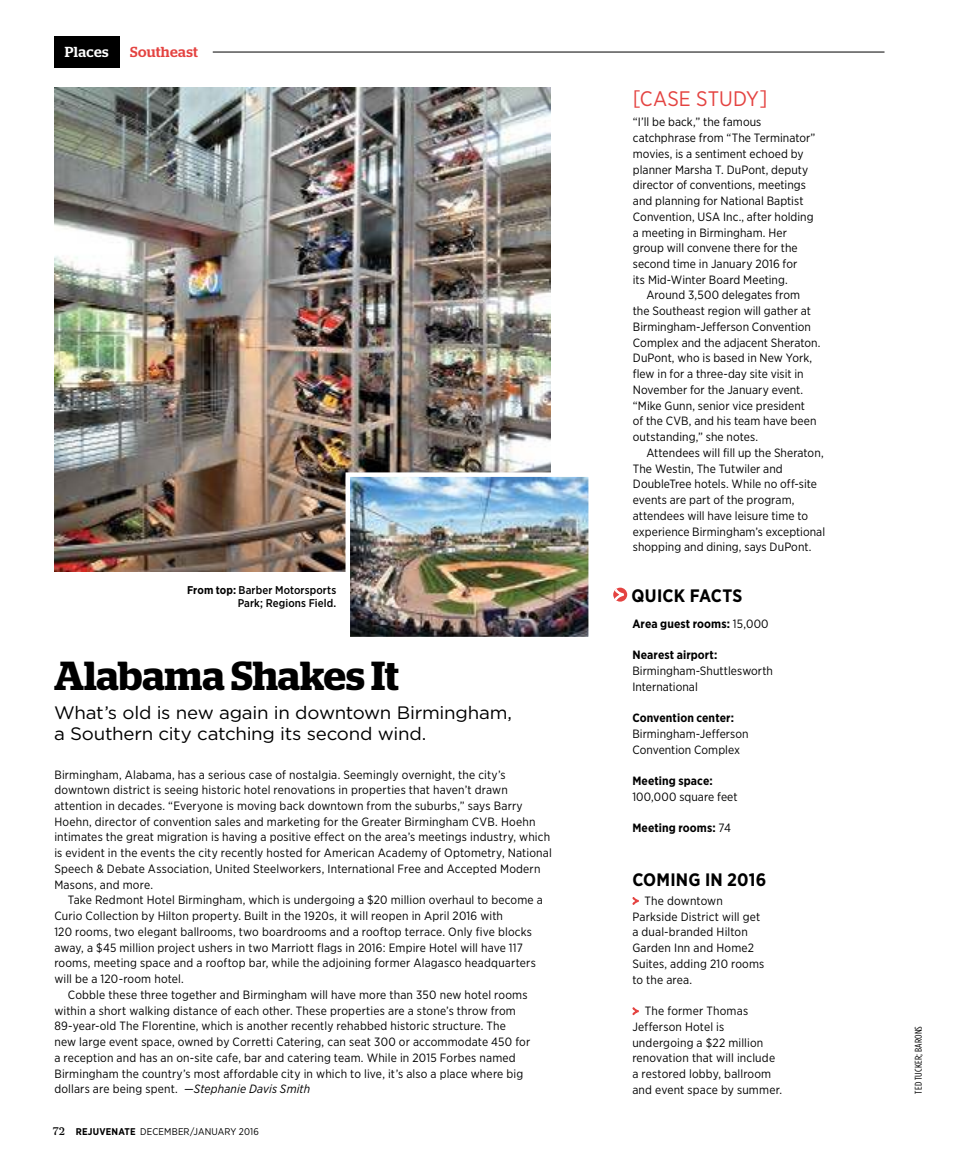
<style>
.page{position:relative;width:972px;height:1161px;background:#fff}
.page>*{position:absolute;margin:0;border:0;box-sizing:border-box;transform-origin:0 0}
.t1{font:600 40.5px "Stag";color:#000}
.t2{font:21px "Gotham Narrow";letter-spacing:.005em;color:#e44341}
.t3{font:18px/21px "Gotham";letter-spacing:-.015em;color:#000;scale:1.04 1}
.t4{font:700 18px "Gotham Narrow";letter-spacing:.015em;color:#000}
.t5{font:500 14.55px "Stag";letter-spacing:.03em;color:#e44341}
.t6{font:500 14.55px "Stag";letter-spacing:.02em;color:#fff}
.t7{font:12px/15.8px "Gotham Narrow";letter-spacing:.01em;color:#000}
.t8{font:700 12px "Gotham Narrow";letter-spacing:.01em;color:#000}
.t9{font:500 11.25px/12.8px "Gotham Narrow";letter-spacing:.01em;color:#000;text-align:right}
.t10{font:9.75px "Gotham Narrow";letter-spacing:.015em;color:#000}
.t11{font:9.75px "Gotham Condensed";letter-spacing:.01em;color:#000;scale:1.12 1}
.s1{font-weight:700}
.s2{font-style:italic}
.s3{font-family:"Farnham Text Regular LF";font-size:11.25px}
.s4{font-weight:400}
</style>
<div class="page">
<img style="left:54px;top:88px;width:496px;height:484px">
<div style="left:54px;top:36px;width:66px;height:32px;background:#000"></div>
<hr style="left:213px;top:52px;width:672px;height:1px;background:#000">
<svg style="left:613px;top:588px;width:14px;height:14px"></svg>
<svg style="left:614px;top:588px;width:12px;height:13px"></svg>
<svg style="left:632px;top:897px;width:7px;height:8px"></svg>
<svg style="left:632px;top:1007px;width:7px;height:9px"></svg>
<img style="left:352px;top:478px;width:235px;height:157px">
<div style="left:346px;top:472px;width:247px;height:169px;border:5px solid #fff"></div>
<p class="t6" style="left:65px;top:44px;width:45px">Places</p>
<p class="t5" style="left:130px;top:44px;width:70px">Southeast</p>
<p class="t9" style="left:187px;top:585px;width:151px"><span class="s1">From top:</span> Barber Motorsports<br>Park; Regions Field.</p>
<h1 class="t1" style="left:54px;top:661px;width:346px">Alabama Shakes It</h1>
<h3 class="t3" style="left:54px;top:703px;width:442px">What’s old is new again in downtown Birmingham, a Southern city catching its second wind.</h3>
<p class="t7" style="left:54px;top:767px;width:499px">Birmingham, Alabama, has a serious case of nostalgia. Seemingly overnight, the city’s downtown district is seeing historic hotel renovations in properties that haven’t drawn attention in decades. “Everyone is moving back downtown from the suburbs,” says Barry Hoehn, director of convention sales and marketing for the Greater Birmingham CVB. Hoehn intimates the great migration is having a positive effect on the area’s meetings industry, which is evident in the events the city recently hosted for American Academy of Optometry, National Speech &amp; Debate Association, United Steelworkers, International Free and Accepted Modern Masons, and more.</p>
<p class="t7" style="left:54px;top:893px;width:490px;text-indent:14px">Take Redmont Hotel Birmingham, which is undergoing a $20 million overhaul to become a Curio Collection by Hilton property. Built in the 1920s, it will reopen in April 2016 with<br>120 rooms, two elegant ballrooms, two boardrooms and a rooftop terrace. Only five blocks away, a $45 million project ushers in two Marriott flags in 2016: Empire Hotel will have 117 rooms, meeting space and a rooftop bar, while the adjoining former Alagasco headquarters will be a 120-room hotel.</p>
<p class="t7" style="left:54px;top:987px;width:477px;text-indent:14px">Cobble these three together and Birmingham will have more than 350 new hotel rooms within a short walking distance of each other. These properties are a stone’s throw from 89-year-old The Florentine, which is another recently rehabbed historic structure. The new large event space, owned by Corretti Catering, can seat 300 or accommodate 450 for a reception and has an on-site cafe, bar and catering team. While in 2015 Forbes named Birmingham the country’s most affordable city in which to live, it’s also a place where big dollars are being spent. <span class="s2">—Stephanie Davis Smith</span></p>
<p class="t10" style="left:53px;top:1127px;width:208px"><span class="s3">72</span> <span class="s1">REJUVENATE</span> DECEMBER/JANUARY 2016</p>
<h2 class="t2" style="left:633px;top:89px;width:136px">[CASE STUDY]</h2>
<p class="t7" style="left:633px;top:115px;width:184px">“I’ll be back,” the famous catchphrase from “The Terminator” movies, is a sentiment echoed by planner Marsha T. DuPont, deputy director of conventions, meetings and planning for National Baptist<br>Convention, USA Inc., after holding a meeting in Birmingham. Her group will convene there for the second time in January 2016 for<br>its Mid-Winter Board Meeting.</p>
<p class="t7" style="left:633px;top:288px;width:189px;text-indent:14px">Around 3,500 delegates from<br>the Southeast region will gather at<br>Birmingham-Jefferson Convention<br>Complex and the adjacent Sheraton.<br>DuPont, who is based in New York, flew in for a three-day site visit in<br>November for the January event. “Mike Gunn, senior vice president<br>of the CVB, and his team have been outstanding,” she notes.</p>
<p class="t7" style="left:633px;top:445px;width:194px;text-indent:14px">Attendees will fill up the Sheraton, The Westin, The Tutwiler and DoubleTree hotels. While no off-site events are part of the program, attendees will have leisure time to experience Birmingham’s exceptional shopping and dining, says DuPont.</p>
<h3 class="t4" style="left:632px;top:587px;width:112px">QUICK FACTS</h3>
<p class="t8" style="left:632px;top:618px;width:138px">Area guest rooms: <span class="s4">15,000</span></p>
<p class="t8" style="left:632px;top:650px;width:87px">Nearest airport:</p>
<p class="t7" style="left:632px;top:664px;width:142px">Birmingham-Shuttlesworth<br>International</p>
<p class="t8" style="left:632px;top:713px;width:103px">Convention center:</p>
<p class="t7" style="left:632px;top:727px;width:118px">Birmingham-Jefferson<br>Convention Complex</p>
<p class="t8" style="left:632px;top:776px;width:82px">Meeting space:</p>
<p class="t7" style="left:632px;top:789px;width:107px">100,000 square feet</p>
<p class="t8" style="left:632px;top:823px;width:100px">Meeting rooms: <span class="s4">74</span></p>
<h3 class="t4" style="left:632px;top:872px;width:135px">COMING IN 2016</h3>
<p class="t7" style="left:632px;top:894px;width:134px;text-indent:12px">The downtown<br>Parkside District will get a dual-branded Hilton<br>Garden Inn and Home2<br>Suites, adding 210 rooms to the area.</p>
<p class="t7" style="left:632px;top:1004px;width:151px;text-indent:13px">The former Thomas<br>Jefferson Hotel is undergoing a $22 million renovation that will include a restored lobby, ballroom and event space by summer.</p>
<p class="t11" style="left:914px;top:1094px;width:62px;rotate:-90deg">TED TUCKER; BARONS</p>
</div>
